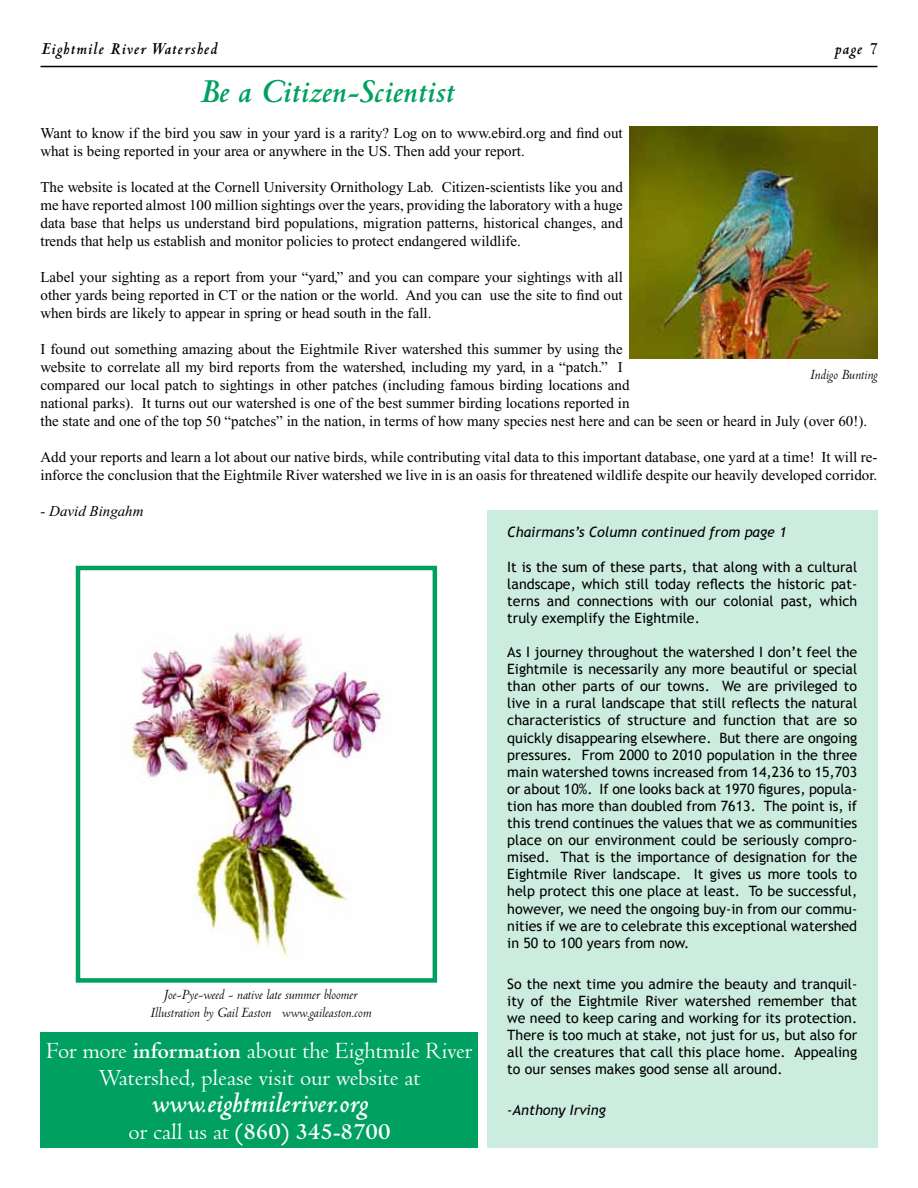
<style>
.page{position:relative;width:918px;height:1188px;background:#fff}
.page>*{position:absolute;margin:0;border:0;box-sizing:border-box;transform-origin:0 0}
.t1{font:italic 700 36px "Centaur";color:#00a160}
.t2{font:italic 700 30px "Centaur";color:#fff}
.t3{font:24px/27px "Centaur";color:#fff;text-align:center}
.t4{font:700 24px "Centaur";color:#fff}
.t5{font:italic 700 18px "Centaur";letter-spacing:.06em;color:#000}
.t6{font:15px/18px "Times New Roman";color:#000}
.t7{font:italic 15px/18px "Centaur";color:#000;text-align:center}
.t8{font:italic 15px "Times New Roman";color:#000}
.t9{font:14.25px/17.1px "Trebuchet MS";color:#000;text-align:justify}
.t10{font:italic 14.25px "Trebuchet MS";color:#000}
.s1{font-weight:700}
.s2{font-weight:400}
</style>
<div class="page">
<div style="left:40px;top:1032px;width:438px;height:116px;background:#00a160"></div>
<hr style="left:40px;top:66px;width:838px;height:1px;background:#000">
<div style="left:487px;top:510px;width:391px;height:638px;background:#ccecdf"></div>
<img style="left:129px;top:633px;width:254px;height:326px">
<div style="left:76px;top:566px;width:361px;height:417px;border:4px solid #00a160"></div>
<img style="left:630px;top:126px;width:248px;height:232px">
<p class="t5" style="left:42px;top:39px;width:177px">Eightmile River Watershed</p>
<p class="t5" style="left:835px;top:39px;width:44px">page 7</p>
<h1 class="t1" style="left:200px;top:73px;width:256px">Be a Citizen-Scientist</h1>
<p class="t6" style="left:40px;top:124px;width:584px">Want to know if the bird you saw in your yard is a rarity? Log on to www.ebird.org and find out what is being reported in your area or anywhere in the US. Then add your report.</p>
<p class="t6" style="left:40px;top:178px;width:584px;text-align:justify">The website is located at the Cornell University Ornithology Lab. Citizen-scientists like you and me have reported almost 100 million sightings over the years, providing the laboratory with a huge data base that helps us understand bird populations, migration patterns, historical changes, and trends that help us establish and monitor policies to protect endangered wildlife.</p>
<p class="t6" style="left:40px;top:268px;width:584px;text-align:justify">Label your sighting as a report from your “yard,” and you can compare your sightings with all other yards being reported in CT or the nation or the world. And you can use the site to find out when birds are likely to appear in spring or head south in the fall.</p>
<p class="t6" style="left:40px;top:340px;width:828px">I found out something amazing about the Eightmile River watershed this summer by using the<br>website to correlate all my bird reports from the watershed, including my yard, in a “patch.” I<br>compared our local patch to sightings in other patches (including famous birding locations and<br>national parks). It turns out our watershed is one of the best summer birding locations reported in<br>the state and one of the top 50 “patches” in the nation, in terms of how many species nest here and can be seen or heard in July (over 60!).</p>
<p class="t6" style="left:40px;top:448px;width:839px">Add your reports and learn a lot about our native birds, while contributing vital data to this important database, one yard at a time! It will re&shy;inforce the conclusion that the Eightmile River watershed we live in is an oasis for threatened wildlife despite our heavily developed corridor.</p>
<p class="t8" style="left:40px;top:503px;width:105px">- David Bingahm</p>
<p class="t7" style="left:810px;top:366px;width:69px">Indigo Bunting</p>
<p class="t7" style="left:150px;top:986px;width:223px">Joe-Pye-weed - native late summer bloomer<br>Illustration by Gail Easton www.gaileaston.com</p>
<h3 class="t3" style="left:46px;top:1037px;width:428px">For more <span class="s1">information</span> about the Eightmile River<br>Watershed, please visit our website at</h3>
<h2 class="t2" style="left:151px;top:1087px;width:218px">www.eightmileriver.org</h2>
<h3 class="t4" style="left:128px;top:1119px;width:264px"><span class="s2">or call us at</span> (860) 345-8700</h3>
<p class="t10" style="left:507px;top:524px;width:281px">Chairmans’s Column continued from page 1</p>
<p class="t9" style="left:507px;top:558px;width:351px">It is the sum of these parts, that along with a cultural landscape, which still today reflects the historic pat&shy;terns and connections with our colonial past, which truly exemplify the Eightmile.</p>
<p class="t9" style="left:507px;top:644px;width:351px">As I journey throughout the watershed I don’t feel the Eightmile is necessarily any more beautiful or special than other parts of our towns. We are privileged to live in a rural landscape that still reflects the natural characteristics of structure and function that are so quickly disappearing elsewhere. But there are ongoing pressures. From 2000 to 2010 population in the three main watershed towns increased from 14,236 to 15,703 or about 10%. If one looks back at 1970 figures, popula&shy;tion has more than doubled from 7613. The point is, if this trend continues the values that we as communities place on our environment could be seriously compro&shy;mised. That is the importance of designation for the Eightmile River landscape. It gives us more tools to help protect this one place at least. To be successful, however, we need the ongoing buy-in from our commu&shy;nities if we are to celebrate this exceptional watershed in 50 to 100 years from now.</p>
<p class="t9" style="left:507px;top:975px;width:351px">So the next time you admire the beauty and tranquil&shy;ity of the Eightmile River watershed remember that we need to keep caring and working for its protection.<br>There is too much at stake, not just for us, but also for all the creatures that call this place home. Appealing to our senses makes good sense all around.</p>
<p class="t10" style="left:507px;top:1102px;width:100px">-Anthony Irving</p>
</div>
